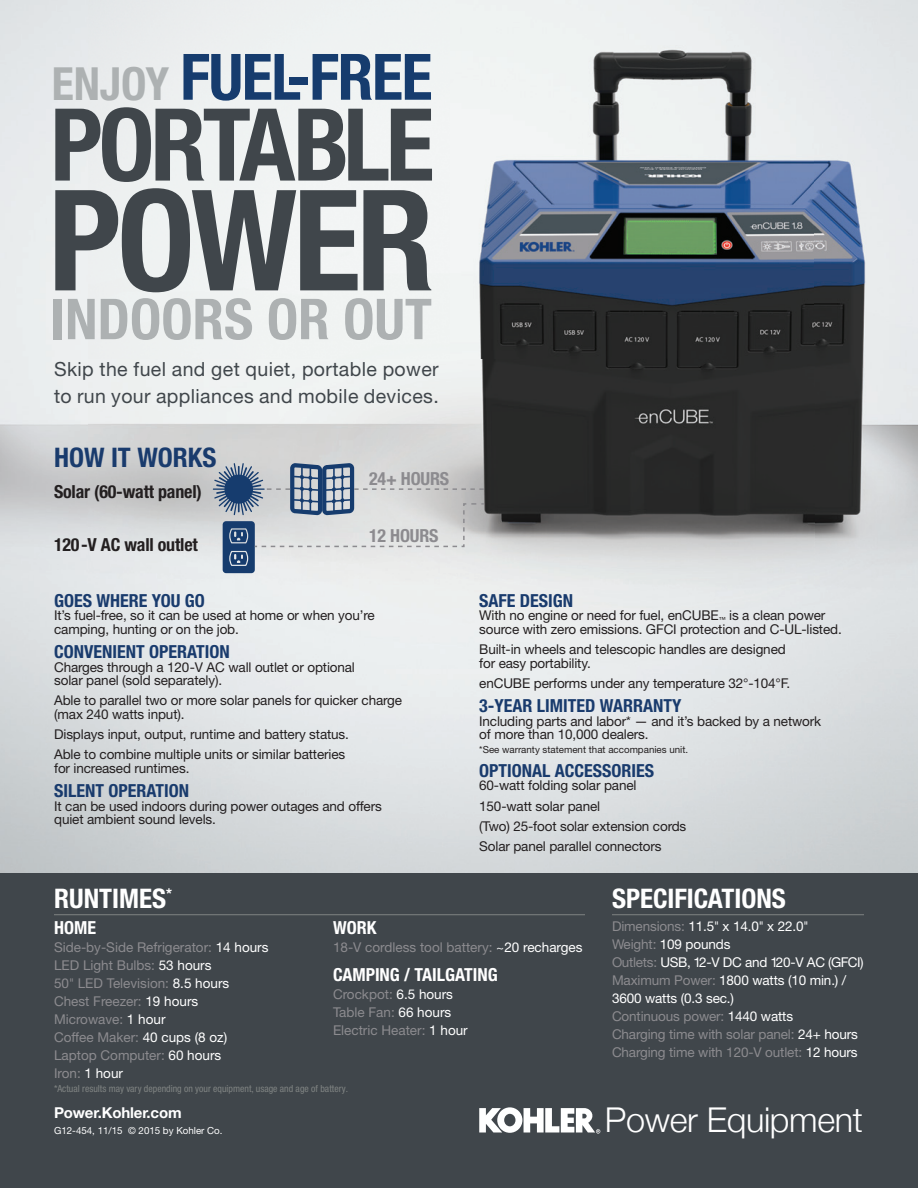
<style>
.page{position:relative;width:918px;height:1188px;background:#fff}
.page>*{position:absolute;margin:0;border:0;box-sizing:border-box;transform-origin:0 0}
.t1{font:700 condensed 140.25px "Helvetica Neue LT Pro";letter-spacing:-.03em;color:#40464b}
.t2{font:700 condensed 100.65px "Helvetica Neue LT Pro";letter-spacing:-.04em;color:#40464b}
.t3{font:700 condensed 64.05px "Helvetica Neue LT Pro";letter-spacing:-.02em;color:#163c6e}
.t4{font:700 condensed 56.4px "Helvetica Neue LT Pro";color:#adb1b2}
.t5{font:300 34.2px "Helvetica Neue";letter-spacing:-.01em;color:#fff}
.t6{font:700 condensed 27px "Helvetica Neue LT Pro";color:#fff}
.t7{font:700 condensed 27px "Helvetica Neue LT Pro";color:#193b6d}
.t8{font:19.5px/27px "Helvetica Neue LT Pro";letter-spacing:.02em;color:#40464b}
.t9{font:700 condensed 18px "Helvetica Neue LT Pro";color:#193b6d}
.t10{font:700 condensed 18px "Helvetica Neue LT Pro";letter-spacing:-.01em;color:#231f20}
.t11{font:700 condensed 18px "Helvetica Neue LT Pro";color:#fff}
.t12{font:700 condensed 18px "Helvetica Neue LT Pro";letter-spacing:-.01em;color:#8c8b8f}
.t13{font:700 15px "Helvetica Neue LT Pro";letter-spacing:-.01em;color:#fff}
.t14{font:13.5px/13.5px "Helvetica Neue LT Pro";letter-spacing:-.01em;color:#231f20}
.t15{font:13.5px/18px "Helvetica Neue LT Pro";color:#8c8b8f}
.t16{font:condensed 9.75px "Helvetica Neue LT Pro";color:#7f8382}
.t17{font:9.75px "Helvetica Neue LT Pro";color:#231f20}
.t18{font:9.75px "Helvetica Neue LT Pro";color:#fff}
.s1{font-size:45.75px;color:#adb1b2}
.s2{color:#fff}
.s3{font-weight:300}
.s4{font-weight:300;color:#fff}
</style>
<div class="page">
<img style="left:0;top:0;width:101px;height:874px">
<img style="left:101px;top:668px;width:817px;height:206px">
<div style="left:0;top:874px;width:918px;height:314px;background:#40464b"></div>
<svg style="left:479px;top:1107px;width:121px;height:27px"></svg>
<hr style="left:54px;top:914px;width:531px;height:1px;background:#7f8382">
<hr style="left:612px;top:914px;width:252px;height:1px;background:#7f8382">
<img style="left:89px;top:0;width:829px;height:668px">
<svg style="left:213px;top:463px;width:272px;height:110px;background:#bdc3ca"></svg>
<h3 class="t3" style="left:52px;top:39px;width:382px"><span class="s1">ENJOY</span> FUEL-FREE</h3>
<h2 class="t2" style="left:50px;top:85px;width:385px">PORTABLE</h2>
<h1 class="t1" style="left:48px;top:157px;width:388px">POWER</h1>
<h3 class="t4" style="left:51px;top:285px;width:383px">INDOORS OR OUT</h3>
<h3 class="t8" style="left:54px;top:355px;width:386px">Skip the fuel and get quiet, portable power to run your appliances and mobile devices.</h3>
<h3 class="t7" style="left:54px;top:441px;width:164px">HOW IT WORKS</h3>
<h3 class="t10" style="left:54px;top:481px;width:149px">Solar (60-watt panel)</h3>
<h3 class="t10" style="left:54px;top:534px;width:145px">120-V AC wall outlet</h3>
<h3 class="t12" style="left:369px;top:467px;width:82px">24+ HOURS</h3>
<h3 class="t12" style="left:369px;top:525px;width:71px">12 HOURS</h3>
<h3 class="t9" style="left:54px;top:590px;width:152px">GOES WHERE YOU GO</h3>
<p class="t14" style="left:54px;top:608px;width:322px">It’s fuel-free, so it can be used at home or when you’re camping, hunting or on the job.</p>
<h3 class="t9" style="left:54px;top:641px;width:177px">CONVENIENT OPERATION</h3>
<p class="t14" style="left:54px;top:660px;width:302px">Charges through a 120-V AC wall outlet or optional solar panel (sold separately).</p>
<p class="t14" style="left:54px;top:694px;width:349px">Able to parallel two or more solar panels for quicker charge (max 240 watts input).</p>
<p class="t14" style="left:54px;top:724px;width:296px;line-height:20.2px">Displays input, output, runtime and battery status.<br>Able to combine multiple units or similar batteries</p>
<p class="t14" style="left:54px;top:761px;width:137px">for increased runtimes.</p>
<h3 class="t9" style="left:54px;top:780px;width:136px">SILENT OPERATION</h3>
<p class="t14" style="left:54px;top:799px;width:329px">It can be used indoors during power outages and offers quiet ambient sound levels.</p>
<h3 class="t9" style="left:479px;top:590px;width:95px">SAFE DESIGN</h3>
<p class="t14" style="left:479px;top:608px;width:364px">With no engine or need for fuel, enCUBE<sub>™</sub> is a clean power source with zero emissions. GFCI protection and C-UL-listed.</p>
<p class="t14" style="left:479px;top:642px;width:308px">Built-in wheels and telescopic handles are designed for easy portability.</p>
<p class="t14" style="left:479px;top:676px;width:312px">enCUBE performs under any temperature 32°-104°F.</p>
<h3 class="t9" style="left:479px;top:695px;width:204px">3-YEAR LIMITED WARRANTY</h3>
<p class="t14" style="left:479px;top:714px;width:344px">Including parts and labor* — and it’s backed by a network of more than 10,000 dealers.</p>
<p class="t17" style="left:479px;top:743px;width:210px">*See warranty statement that accompanies unit.</p>
<h3 class="t9" style="left:479px;top:760px;width:176px">OPTIONAL ACCESSORIES</h3>
<p class="t14" style="left:479px;top:775px;width:209px;line-height:20.2px">60-watt folding solar panel<br>150-watt solar panel<br>(Two) 25-foot solar extension cords<br>Solar panel parallel connectors</p>
<h3 class="t6" style="left:54px;top:882px;width:120px">RUNTIMES<sup>*</sup></h3>
<h3 class="t11" style="left:54px;top:917px;width:43px">HOME</h3>
<p class="t15" style="left:54px;top:938px;width:216px">Side-by-Side Refrigerator: <span class="s2">14 hours<br></span>LED Light Bulbs: <span class="s2">53 hours<br></span>50<span class="s3">"</span> LED Television: <span class="s2">8.5 hours<br></span>Chest Freezer: <span class="s2">19 hours<br></span>Microwave: <span class="s2">1 hour<br></span>Coffee Maker: <span class="s2">40 cups (8 oz)<br></span>Laptop Computer: <span class="s2">60 hours<br></span>Iron: <span class="s2">1 hour</span></p>
<h3 class="t11" style="left:333px;top:917px;width:45px">WORK</h3>
<p class="t15" style="left:333px;top:938px;width:251px">18-V cordless tool battery: <span class="s2">~20 recharges</span></p>
<h3 class="t11" style="left:333px;top:964px;width:166px">CAMPING / TAILGATING</h3>
<p class="t15" style="left:333px;top:985px;width:136px">Crockpot: <span class="s2">6.5 hours<br></span>Table Fan: <span class="s2">66 hours<br></span>Electric Heater: <span class="s2">1 hour</span></p>
<p class="t16" style="left:54px;top:1083px;width:296px">*Actual results may vary depending on your equipment, usage and age of battery.</p>
<p class="t13" style="left:54px;top:1103px;width:129px">Power.Kohler.com</p>
<p class="t18" style="left:54px;top:1125px;width:170px">G12-454, 11/15 © 2015 by Kohler Co.</p>
<h3 class="t6" style="left:612px;top:882px;width:175px">SPECIFICATIONS</h3>
<p class="t15" style="left:612px;top:917px;width:253px">Dimensions: <span class="s2">11.5</span><span class="s4">"</span> <span class="s2">x 14.0</span><span class="s4">"</span> <span class="s2">x 22.0</span><span class="s4">"<br></span>Weight: <span class="s2">109 pounds<br></span>Outlets: <span class="s2">USB, 12-V DC and 120-V AC (GFCI)<br></span>Maximum Power: <span class="s2">1800 watts (10 min.) /<br>3600 watts (0.3 sec.)<br></span>Continuous power: <span class="s2">1440 watts<br></span>Charging time with solar panel: <span class="s2">24+ hours<br></span>Charging time with 120-V outlet: <span class="s2">12 hours</span></p>
<h3 class="t5" style="left:605px;top:1093px;width:259px">Power Equipment</h3>
</div>
